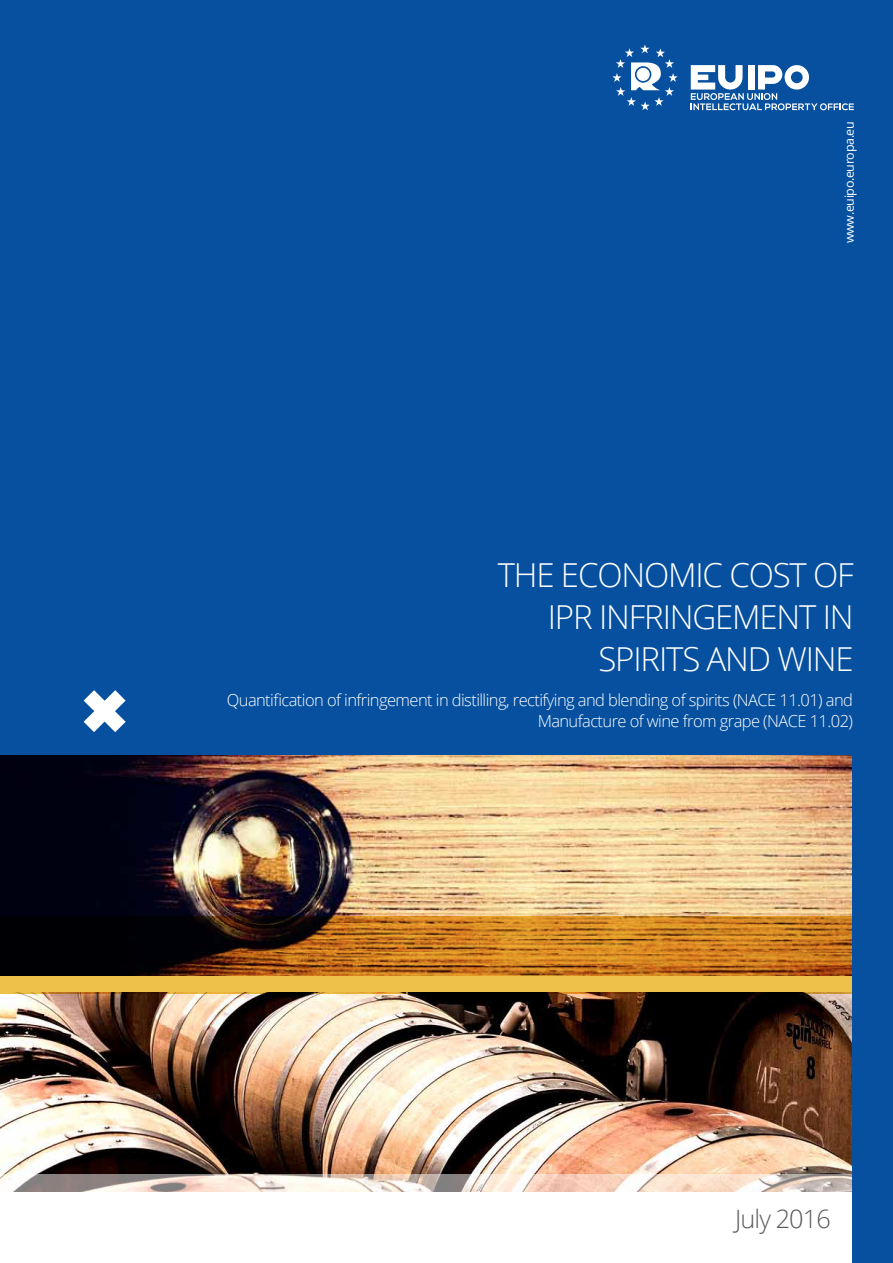
<style>
.page{position:relative;width:893px;height:1263px;background:#06509f}
.page>*{position:absolute;margin:0;border:0;box-sizing:border-box;transform-origin:0 0}
.t1{font:300 33px/42px "Open Sans";letter-spacing:-.035em;color:#fff;text-align:right}
.t2{font:300 25.2px "Open Sans";letter-spacing:-.035em;color:#58595b}
.t3{font:300 16.5px/21px "Open Sans";letter-spacing:-.035em;color:#fff;text-align:right}
.t4{font:12.45px "Open Sans";letter-spacing:-.03em;color:#fff}
</style>
<div class="page">
<img style="left:0;top:993px;width:852px;height:181px">
<img style="left:0;top:755px;width:852px;height:221px">
<svg style="left:0;top:916px;width:851px;height:77px;background:#9c6920"></svg>
<div style="left:0;top:1193px;width:852px;height:70px;background:#fff"></div>
<svg style="left:0;top:1174px;width:852px;height:19px;background:#ddcfc5"></svg>
<svg style="left:612px;top:44px;width:66px;height:66px"></svg>
<svg style="left:691px;top:65px;width:163px;height:45px"></svg>
<svg style="left:84px;top:690px;width:42px;height:42px"></svg>
<p class="t4" style="left:841px;top:243px;width:124px;rotate:-90deg">www.euipo.europa.eu</p>
<h1 class="t1" style="left:498px;top:553px;width:358px">THE ECONOMIC COST OF<br>IPR INFRINGEMENT IN<br>SPIRITS AND WINE</h1>
<p class="t3" style="left:227px;top:689px;width:628px">Quantification of infringement in distilling, rectifying and blending of spirits (NACE 11.01) and<br>Manufacture of wine from grape (NACE 11.02)</p>
<h2 class="t2" style="left:735px;top:1202px;width:97px">July 2016</h2>
</div>
